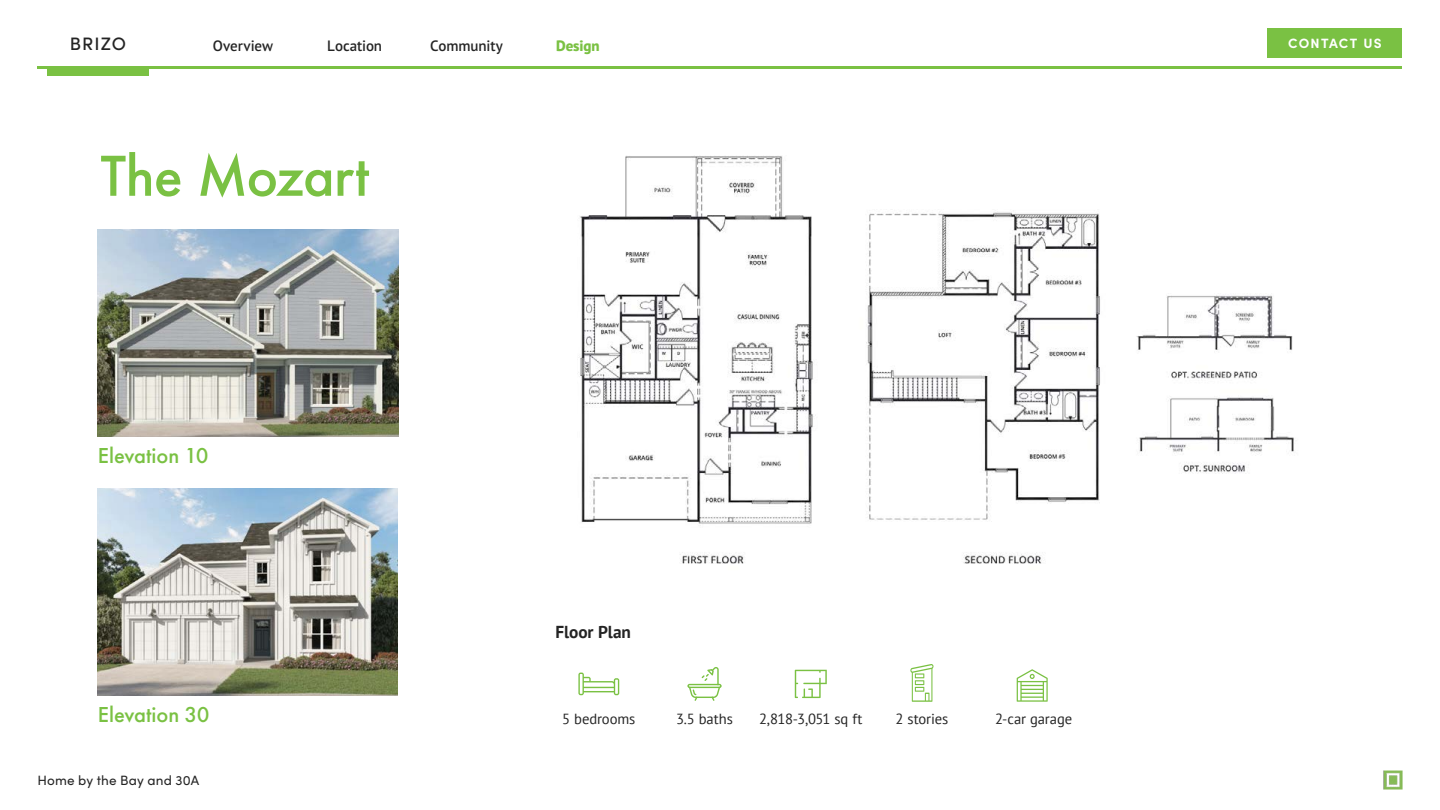
<style>
.page{position:relative;width:1440px;height:810px;background:#fff}
.page>*{position:absolute;margin:0;border:0;box-sizing:border-box;transform-origin:0 0}
.t1{font:500 60px "Futura PT";letter-spacing:-.015em;color:#7ac143}
.t2{font:500 22.5px "Futura PT";letter-spacing:-.005em;color:#7ac143}
.t3{font:500 18px "Sofia Pro";letter-spacing:.06em;color:#242424}
.t4{font:700 17.25px "PT Sans";letter-spacing:-.005em;color:#242424}
.t5{font:600 15px "PT Sans Pro";letter-spacing:-.005em;color:#242424}
.t6{font:800 15px "PT Sans Pro";letter-spacing:-.005em;color:#7ac143}
.t7{font:14.62px "PT Sans";letter-spacing:-.005em;color:#242424}
.t8{font:14.62px "PT Sans";letter-spacing:-.025em;color:#242424}
.t9{font:13.5px "Sofia Pro";letter-spacing:.005em;color:#242424}
.t10{font:700 13.5px "Sofia Pro";letter-spacing:.09em;color:#fff}
</style>
<div class="page">
<img style="left:1384px;top:771px;width:18px;height:18px">
<div style="left:47px;top:68px;width:101px;height:7px;background:#7ac143"></div>
<hr style="left:38px;top:66px;width:1364px;height:3px;background:#7ac143">
<div style="left:1268px;top:28px;width:134px;height:30px;background:#7ac143"></div>
<img style="left:578px;top:155px;width:716px;height:409px">
<img style="left:98px;top:230px;width:300px;height:207px">
<svg style="left:578px;top:673px;width:41px;height:22px"></svg>
<svg style="left:687px;top:667px;width:35px;height:34px"></svg>
<svg style="left:795px;top:670px;width:32px;height:28px"></svg>
<svg style="left:910px;top:664px;width:24px;height:38px"></svg>
<svg style="left:1017px;top:669px;width:31px;height:33px"></svg>
<img style="left:98px;top:488px;width:300px;height:207px">
<p class="t3" style="left:70px;top:31px;width:58px">BRIZO</p>
<p class="t5" style="left:213px;top:36px;width:62px">Overview</p>
<p class="t5" style="left:327px;top:36px;width:56px">Location</p>
<p class="t5" style="left:430px;top:36px;width:74px">Community</p>
<p class="t6" style="left:556px;top:35px;width:45px">Design</p>
<p class="t10" style="left:1288px;top:33px;width:95px">CONTACT US</p>
<h1 class="t1" style="left:100px;top:140px;width:270px">The Mozart</h1>
<h2 class="t2" style="left:98px;top:442px;width:112px">Elevation 10</h2>
<h2 class="t2" style="left:98px;top:701px;width:113px">Elevation 30</h2>
<p class="t9" style="left:38px;top:770px;width:163px">Home by the Bay and 30A</p>
<p class="t4" style="left:556px;top:620px;width:77px">Floor Plan</p>
<p class="t7" style="left:562px;top:709px;width:75px">5 bedrooms</p>
<p class="t7" style="left:676px;top:709px;width:58px">3.5 baths</p>
<p class="t8" style="left:759px;top:709px;width:105px">2,818-3,051 sq ft</p>
<p class="t7" style="left:896px;top:709px;width:54px">2 stories</p>
<p class="t7" style="left:995px;top:709px;width:79px">2-car garage</p>
</div>
